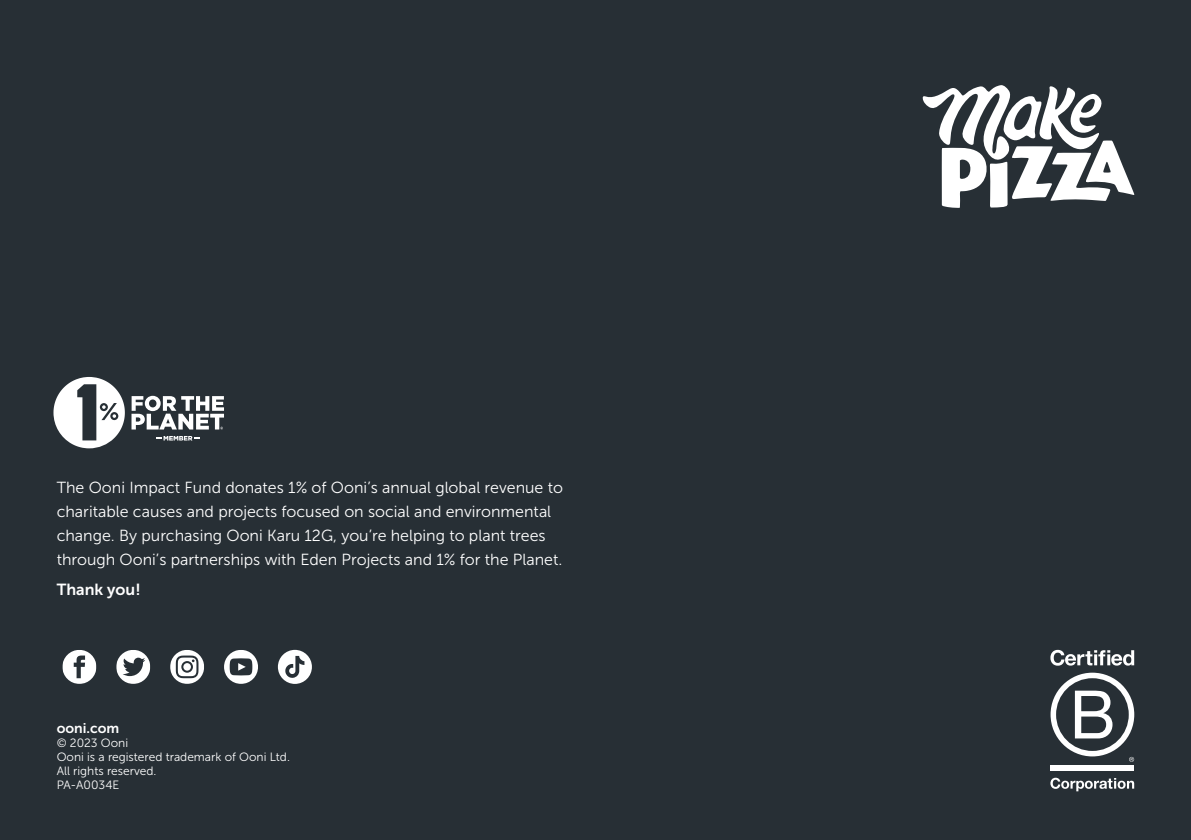
<style>
.page{position:relative;width:1191px;height:840px;background:#fff}
.page>*{position:absolute;margin:0;border:0;box-sizing:border-box;transform-origin:0 0}
.t1{font:16px/24px "Museo Sans 300";color:#fff}
.t2{font:16px "Museo Sans 700";color:#fff}
.t3{font:14px "Museo Sans 700";color:#fff}
.t4{font:12px/14px "Museo Sans 300";color:#fff}
</style>
<div class="page">
<div style="left:0;top:0;width:1191px;height:839px;background:#272f35"></div>
<svg style="left:53px;top:377px;width:72px;height:71px"></svg>
<svg style="left:131px;top:395px;width:93px;height:34px"></svg>
<svg style="left:156px;top:436px;width:43px;height:4px"></svg>
<svg style="left:62px;top:650px;width:34px;height:33px"></svg>
<svg style="left:170px;top:650px;width:34px;height:33px"></svg>
<svg style="left:116px;top:650px;width:34px;height:33px"></svg>
<svg style="left:224px;top:650px;width:34px;height:33px"></svg>
<svg style="left:278px;top:649px;width:34px;height:34px"></svg>
<svg style="left:922px;top:85px;width:212px;height:123px"></svg>
<div style="left:1050px;top:764px;width:84px;height:6px;background:#fff"></div>
<svg style="left:1050px;top:672px;width:84px;height:89px"></svg>
<svg style="left:1050px;top:649px;width:84px;height:16px"></svg>
<svg style="left:1050px;top:777px;width:84px;height:13px"></svg>
<p class="t1" style="left:57px;top:475px;width:508px">The Ooni Impact Fund donates 1% of Ooni’s annual global revenue to charitable causes and projects focused on social and environmental change. By purchasing Ooni Karu 12G, you’re helping to plant trees through Ooni’s partnerships with Eden Projects and 1% for the Planet.</p>
<p class="t2" style="left:57px;top:580px;width:85px">Thank you!</p>
<p class="t3" style="left:57px;top:720px;width:64px">ooni.com</p>
<p class="t4" style="left:57px;top:735px;width:73px">© 2023 Ooni</p>
<p class="t4" style="left:57px;top:749px;width:235px">Ooni is a registered trademark of Ooni Ltd.<br>All rights reserved.</p>
<p class="t4" style="left:57px;top:777px;width:64px">PA-A0034E</p>
</div>
